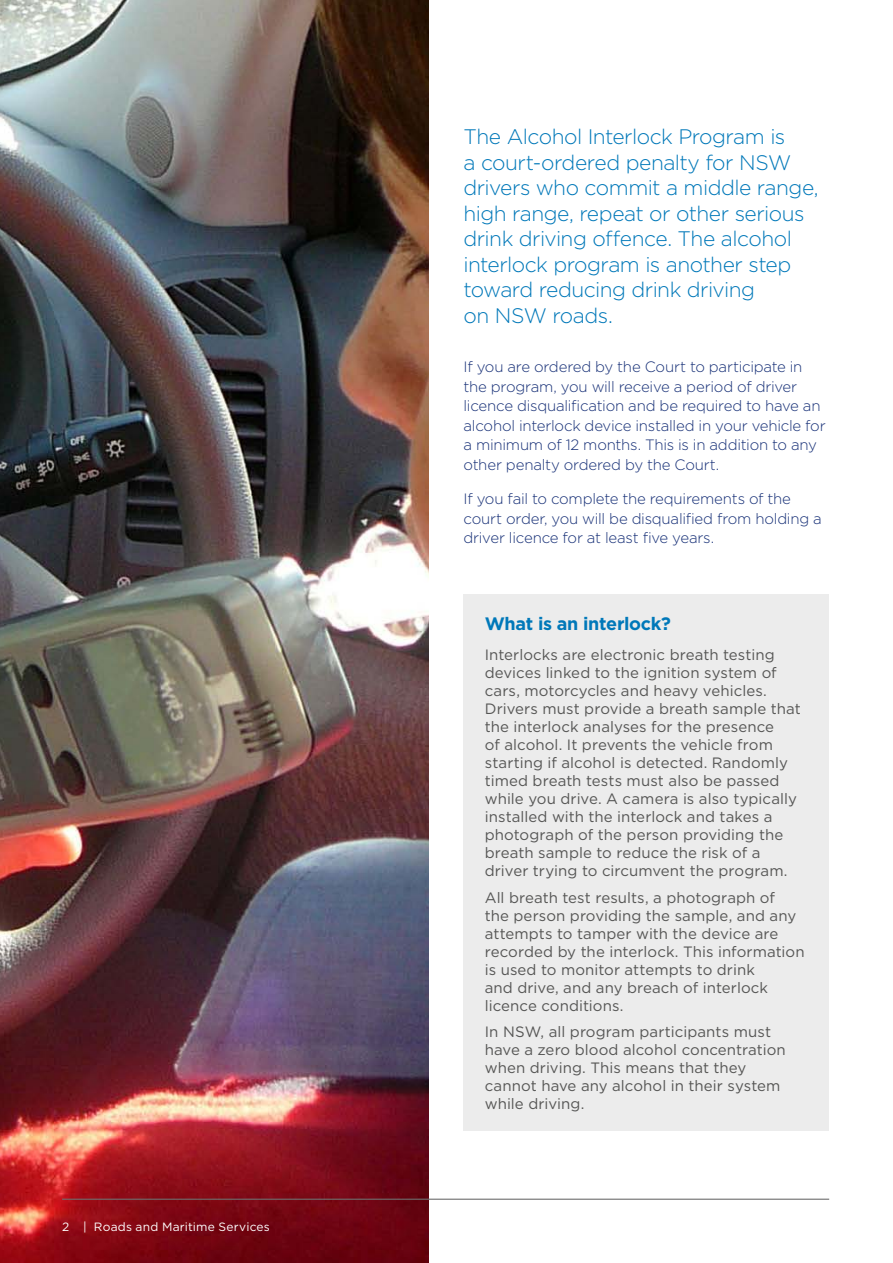
<style>
.page{position:relative;width:893px;height:1263px;background:#fff}
.page>*{position:absolute;margin:0;border:0;box-sizing:border-box;transform-origin:0 0}
._03_Intro_no_span{font:300 21px/25.5px "Gotham";letter-spacing:-.025em;color:#0078b9}
.blue_head_grey_box{font:700 18px "Gotham";letter-spacing:-.02em;color:#0078b9}
._03_Contact_Us_Body{font:15px/18px "Gotham";letter-spacing:.005em;color:#565655}
._02_Body_copy{font:300 15px/19.5px "Gotham";letter-spacing:-.015em;color:#173077}
.t1{font:12px "Gotham";letter-spacing:.015em;color:#fff}
</style>
<div class="page">
<div style="left:463px;top:594px;width:366px;height:536px;background:#ececec"></div>
<img style="left:0;top:0;width:429px;height:1263px">
<hr style="left:62px;top:1198px;width:767px;height:2px;background:#6e6e6e">
<p class="t1" style="left:62px;top:1219px;width:209px">2 | Roads and Maritime Services</p>
<p class="_03_Intro_no_span" style="left:463px;top:124px;width:357px">The Alcohol Interlock Program is<br>a court‑ordered penalty for NSW drivers who commit a middle range, high range, repeat or other serious drink driving offence. The alcohol interlock program is another step toward reducing drink driving<br>on NSW roads.</p>
<p class="_02_Body_copy" style="left:463px;top:357px;width:364px">If you are ordered by the Court to participate in the program, you will receive a period of driver licence disqualification and be required to have an alcohol interlock device installed in your vehicle for a minimum of 12 months. This is in addition to any other penalty ordered by the Court.</p>
<p class="_02_Body_copy" style="left:463px;top:489px;width:360px">If you fail to complete the requirements of the court order, you will be disqualified from holding a driver licence for at least five years.</p>
<p class="blue_head_grey_box" style="left:485px;top:611px;width:188px">What is an interlock?</p>
<p class="_03_Contact_Us_Body" style="left:485px;top:646px;width:318px">Interlocks are electronic breath testing devices linked to the ignition system of cars, motorcycles and heavy vehicles.<br>Drivers must provide a breath sample that the interlock analyses for the presence<br>of alcohol. It prevents the vehicle from starting if alcohol is detected. Randomly timed breath tests must also be passed while you drive. A camera is also typically installed with the interlock and takes a photograph of the person providing the breath sample to reduce the risk of a driver trying to circumvent the program.</p>
<p class="_03_Contact_Us_Body" style="left:485px;top:888px;width:321px">All breath test results, a photograph of<br>the person providing the sample, and any attempts to tamper with the device are recorded by the interlock. This information is used to monitor attempts to drink<br>and drive, and any breach of interlock licence conditions.</p>
<p class="_03_Contact_Us_Body" style="left:485px;top:1023px;width:302px">In NSW, all program participants must have a zero blood alcohol concentration when driving. This means that they cannot have any alcohol in their system while driving.</p>
</div>
